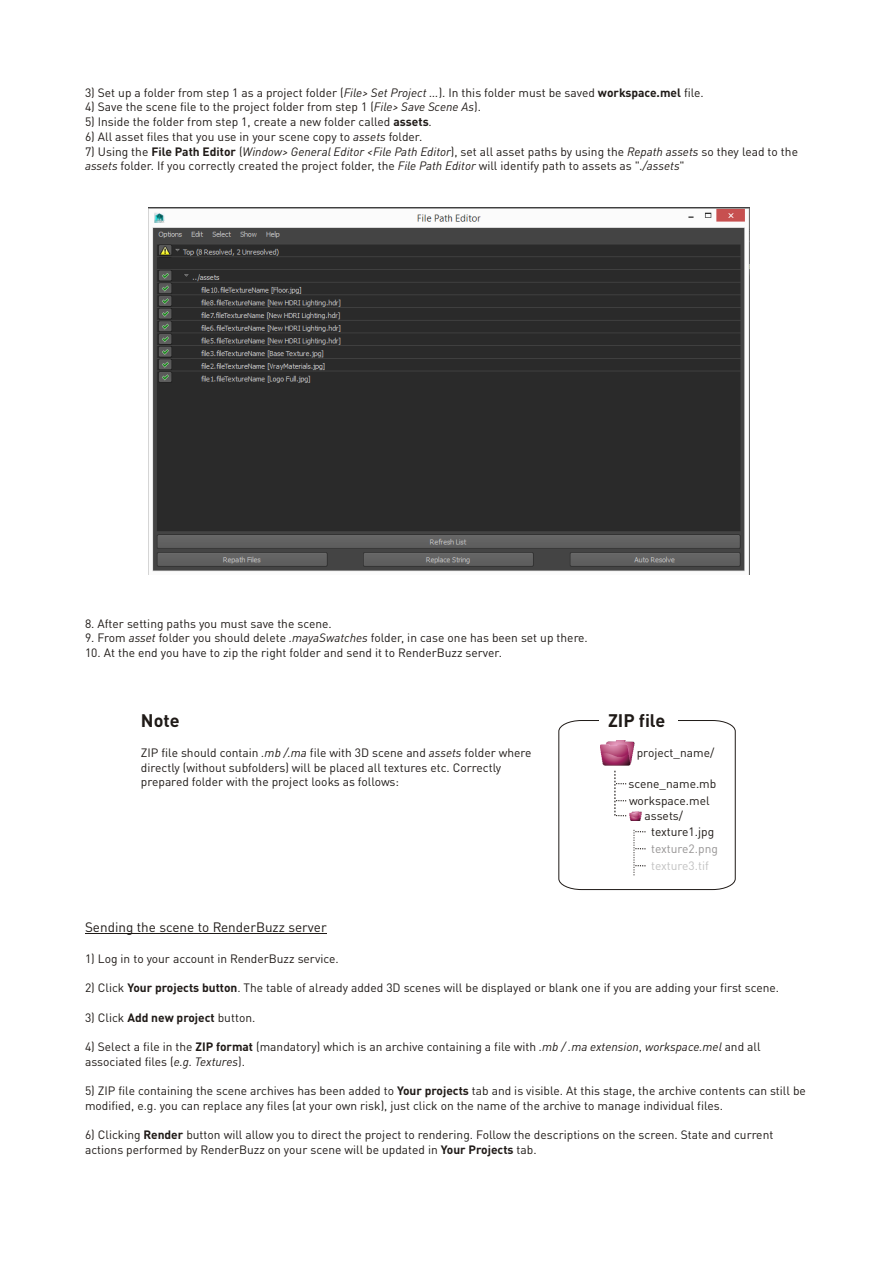
<style>
.page{position:relative;width:893px;height:1263px;background:#fff}
.page>*{position:absolute;margin:0;border:0;box-sizing:border-box;transform-origin:0 0}
.t1{font:700 18px "DIN Pro";color:#1f1a17}
.t2{font:13.5px "DIN Pro";color:#1f1a17}
.t3{font:12px/14.5px "DIN Pro";color:#1f1a17}
.t4{font:12px "DIN Pro";color:#969494}
.t5{font:12px "DIN Pro";color:#c2c2c2}
.s1{font-style:italic}
.s2{font-weight:700}
</style>
<div class="page">
<hr style="left:85px;top:933px;width:242px;height:1px;background:#1f1a17">
<svg style="left:558px;top:720px;width:178px;height:170px"></svg>
<img style="left:148px;top:207px;width:601px;height:367px">
<p class="t3" style="left:85px;top:86px;width:620px">3) Set up a folder from step 1 as a project folder (<span class="s1">File&gt; Set Project ...</span>). In this folder must be saved <span class="s2">workspace.mel</span> file.</p>
<p class="t3" style="left:85px;top:101px;width:397px">4) Save the scene file to the project folder from step 1 (<span class="s1">File&gt; Save Scene As</span>).</p>
<p class="t3" style="left:85px;top:116px;width:348px">5) Inside the folder from step 1, create a new folder called <span class="s2">assets</span>.</p>
<p class="t3" style="left:85px;top:130px;width:339px">6) All asset files that you use in your scene copy to <span class="s1">assets</span> folder.</p>
<p class="t3" style="left:85px;top:145px;width:714px">7) Using the <span class="s2">File Path Editor</span> (<span class="s1">Window&gt; General Editor &lt;File Path Editor</span>), set all asset paths by using the <span class="s1">Repath assets</span> so they lead to the <span class="s1">assets</span> folder. If you correctly created the project folder, the <span class="s1">File Path Editor</span> will identify path to assets as "<span class="s1">./assets</span>"</p>
<p class="t3" style="left:85px;top:617px;width:248px">8. After setting paths you must save the scene.</p>
<p class="t3" style="left:85px;top:632px;width:504px">9. From <span class="s1">asset</span> folder you should delete <span class="s1">.mayaSwatches</span> folder, in case one has been set up there.</p>
<p class="t3" style="left:85px;top:646px;width:418px">10. At the end you have to zip the right folder and send it to RenderBuzz server.</p>
<h1 class="t1" style="left:141px;top:714px;width:40px">Note</h1>
<p class="t3" style="left:141px;top:747px;width:392px">ZIP file should contain <span class="s1">.mb /.ma</span> file with 3D scene and <span class="s1">assets</span> folder where directly (without subfolders) will be placed all textures etc. Correctly prepared folder with the project looks as follows:</p>
<h1 class="t1" style="left:608px;top:714px;width:59px">ZIP file</h1>
<p class="t3" style="left:637px;top:747px;width:79px">project_name/</p>
<p class="t3" style="left:628px;top:778px;width:89px">scene_name.mb</p>
<p class="t3" style="left:644px;top:795px;width:67px;line-height:15px;text-indent:-15px">workspace.mel assets/</p>
<p class="t4" style="left:651px;top:844px;width:68px">texture2.png</p>
<p class="t5" style="left:651px;top:861px;width:59px">texture3.tif</p>
<p class="t3" style="left:651px;top:826px;width:65px">texture1.jpg</p>
<p class="t2" style="left:85px;top:922px;width:243px">Sending the scene to RenderBuzz server</p>
<p class="t3" style="left:85px;top:953px;width:255px">1) Log in to your account in RenderBuzz service.</p>
<p class="t3" style="left:85px;top:982px;width:696px">2) Click <span class="s2">Your projects button</span>. The table of already added 3D scenes will be displayed or blank one if you are adding your first scene.</p>
<p class="t3" style="left:85px;top:1011px;width:172px">3) Click <span class="s2">Add new project</span> button.</p>
<p class="t3" style="left:85px;top:1041px;width:677px">4) Select a file in the <span class="s2">ZIP format</span> (mandatory) which is an archive containing a file with <span class="s1">.mb / .ma extension</span>, <span class="s1">workspace.mel</span> and all associated files (<span class="s1">e.g. Textures</span>).</p>
<p class="t3" style="left:85px;top:1085px;width:722px">5) ZIP file containing the scene archives has been added to <span class="s2">Your projects</span> tab and is visible. At this stage, the archive contents can still be modified, e.g. you can replace any files (at your own risk), just click on the name of the archive to manage individual files.</p>
<p class="t3" style="left:85px;top:1129px;width:690px">6) Clicking <span class="s2">Render</span> button will allow you to direct the project to rendering. Follow the descriptions on the screen. State and current actions performed by RenderBuzz on your scene will be updated in <span class="s2">Your Projects</span> tab.</p>
</div>
